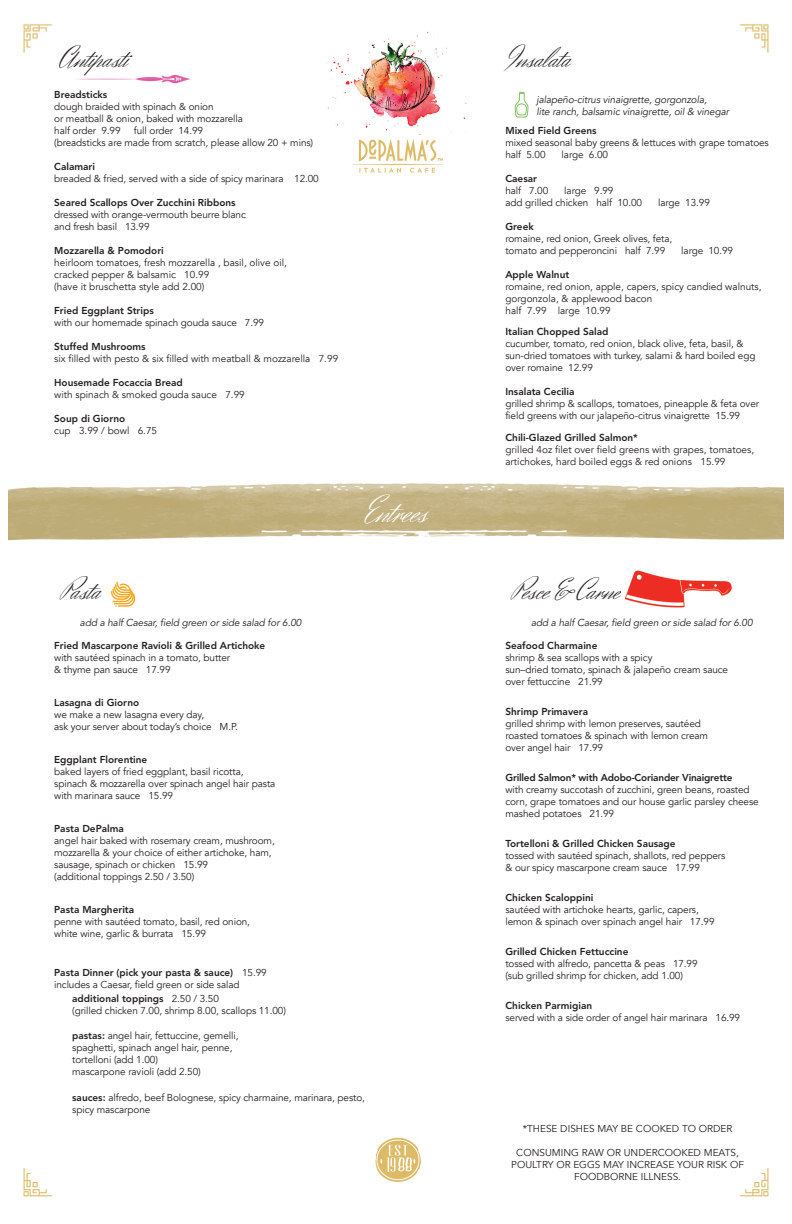
<style>
.page{position:relative;width:792px;height:1224px;background:#fff}
.page>*{position:absolute;margin:0;border:0;box-sizing:border-box;transform-origin:0 0}
.t1{font:36px "Herr Von Muellerhoff";color:#fff}
.t2{font:30px "Herr Von Muellerhoff";color:#231f20}
.t3{font:10px/12px "Avenir";letter-spacing:-.01em;color:#231f20}
.t4{font:800 10px "Avenir LT Std";color:#231f20}
.t5{font:italic 10px "Avenir LT Std";letter-spacing:-.01em;color:#231f20}
.t6{font:italic 10px/12.7px "Avenir";letter-spacing:-.01em;color:#231f20}
.t7{font:800 10px "Avenir LT Std";letter-spacing:-.02em;color:#231f20}
.s1{font-family:"Avenir";font-weight:400}
.s2{font-family:"Avenir LT Std";font-weight:800}
</style>
<div class="page">
<img style="left:23px;top:1137px;width:746px;height:60px">
<img style="left:23px;top:24px;width:746px;height:149px">
<img style="left:9px;top:483px;width:774px;height:58px">
<img style="left:110px;top:582px;width:26px;height:25px">
<img style="left:624px;top:570px;width:108px;height:38px">
<h2 class="t2" style="left:60px;top:39px;width:70px">Antipasti</h2>
<p class="t4" style="left:54px;top:89px;width:55px">Breadsticks</p>
<p class="t3" style="left:54px;top:101px;width:190px">dough braided with spinach &amp; onion<br>or meatball &amp; onion, baked with mozzarella half order 9.99</p>
<p class="t3" style="left:54px;top:125px;width:261px;text-indent:80px">full order 14.99<br>(breadsticks are made from scratch, please allow 20 + mins)</p>
<p class="t4" style="left:54px;top:161px;width:42px">Calamari</p>
<p class="t3" style="left:54px;top:173px;width:266px">breaded &amp; fried, served with a side of spicy marinara 12.00</p>
<p class="t4" style="left:54px;top:197px;width:183px">Seared Scallops Over Zucchini Ribbons</p>
<p class="t3" style="left:54px;top:209px;width:193px">dressed with orange-vermouth beurre blanc and fresh basil 13.99</p>
<p class="t4" style="left:54px;top:245px;width:111px">Mozzarella &amp; Pomodori</p>
<p class="t3" style="left:54px;top:257px;width:234px">heirloom tomatoes, fresh mozzarella , basil, olive oil, cracked pepper &amp; balsamic 10.99<br>(have it bruschetta style add 2.00)</p>
<p class="t4" style="left:54px;top:305px;width:101px">Fried Eggplant Strips</p>
<p class="t3" style="left:54px;top:317px;width:211px">with our homemade spinach gouda sauce 7.99</p>
<p class="t4" style="left:54px;top:341px;width:93px">Stuffed Mushrooms</p>
<p class="t3" style="left:54px;top:353px;width:286px">six filled with pesto &amp; six filled with meatball &amp; mozzarella 7.99</p>
<p class="t4" style="left:54px;top:377px;width:130px">Housemade Focaccia Bread</p>
<p class="t3" style="left:54px;top:389px;width:192px">with spinach &amp; smoked gouda sauce 7.99</p>
<p class="t4" style="left:54px;top:413px;width:73px">Soup di Giorno</p>
<p class="t3" style="left:54px;top:425px;width:105px">cup 3.99 / bowl 6.75</p>
<h2 class="t2" style="left:505px;top:39px;width:67px">Insalata</h2>
<p class="t6" style="left:536px;top:93px;width:194px">jalapeño-citrus vinaigrette, gorgonzola,<br>lite ranch, balsamic vinaigrette, oil &amp; vinegar</p>
<p class="t4" style="left:505px;top:125px;width:93px">Mixed Field Greens</p>
<p class="t3" style="left:505px;top:137px;width:265px">mixed seasonal baby greens &amp; lettuces with grape tomatoes half 5.00</p>
<p class="t3" style="left:562px;top:149px;width:48px">large 6.00</p>
<p class="t4" style="left:505px;top:173px;width:33px">Caesar</p>
<p class="t3" style="left:505px;top:185px;width:44px">half 7.00</p>
<p class="t3" style="left:505px;top:185px;width:138px;text-indent:59px">large 9.99<br>add grilled chicken half 10.00</p>
<p class="t3" style="left:658px;top:197px;width:53px">large 13.99</p>
<p class="t4" style="left:505px;top:221px;width:30px">Greek</p>
<p class="t3" style="left:505px;top:233px;width:168px">romaine, red onion, Greek olives, feta, tomato and pepperoncini half 7.99</p>
<p class="t3" style="left:681px;top:245px;width:53px">large 10.99</p>
<p class="t4" style="left:505px;top:269px;width:65px">Apple Walnut</p>
<p class="t3" style="left:505px;top:281px;width:258px">romaine, red onion, apple, capers, spicy candied walnuts, gorgonzola, &amp; applewood bacon<br>half 7.99 large 10.99</p>
<p class="t4" style="left:505px;top:326px;width:104px">Italian Chopped Salad</p>
<p class="t3" style="left:505px;top:338px;width:252px">cucumber, tomato, red onion, black olive, feta, basil, &amp; sun-dried tomatoes with turkey, salami &amp; hard boiled egg over romaine 12.99</p>
<p class="t4" style="left:505px;top:386px;width:71px">Insalata Cecilia</p>
<p class="t3" style="left:505px;top:398px;width:255px">grilled shrimp &amp; scallops, tomatoes, pineapple &amp; feta over field greens with our jalapeño-citrus vinaigrette 15.99</p>
<p class="t4" style="left:505px;top:431px;width:134px">Chili-Glazed Grilled Salmon*</p>
<p class="t3" style="left:505px;top:443px;width:250px">grilled 4oz filet over field greens with grapes, tomatoes, artichokes, hard boiled eggs &amp; red onions 15.99</p>
<h1 class="t1" style="left:365px;top:489px;width:64px">Entrees</h1>
<h2 class="t2" style="left:60px;top:572px;width:42px">Pasta</h2>
<h2 class="t2" style="left:511px;top:572px;width:110px">Pesce &amp; Carne</h2>
<p class="t5" style="left:80px;top:616px;width:223px">add a half Caesar, field green or side salad for 6.00</p>
<p class="t5" style="left:531px;top:616px;width:223px">add a half Caesar, field green or side salad for 6.00</p>
<p class="t4" style="left:54px;top:640px;width:213px">Fried Mascarpone Ravioli &amp; Grilled Artichoke</p>
<p class="t3" style="left:54px;top:652px;width:178px">with sautéed spinach in a tomato, butter &amp; thyme pan sauce 17.99</p>
<p class="t4" style="left:54px;top:697px;width:86px">Lasagna di Giorno</p>
<p class="t3" style="left:54px;top:709px;width:185px">we make a new lasagna every day,<br>ask your server about today’s choice M.P.</p>
<p class="t4" style="left:54px;top:754px;width:95px">Eggplant Florentine</p>
<p class="t3" style="left:54px;top:766px;width:223px">baked layers of fried eggplant, basil ricotta, spinach &amp; mozzarella over spinach angel hair pasta with marinara sauce 15.99</p>
<p class="t4" style="left:54px;top:823px;width:71px">Pasta DePalma</p>
<p class="t3" style="left:54px;top:835px;width:222px">angel hair baked with rosemary cream, mushroom, mozzarella &amp; your choice of either artichoke, ham, sausage, spinach or chicken 15.99<br>(additional toppings 2.50 / 3.50)</p>
<p class="t4" style="left:54px;top:904px;width:82px">Pasta Margherita</p>
<p class="t3" style="left:54px;top:916px;width:197px">penne with sautéed tomato, basil, red onion, white wine, garlic &amp; burrata 15.99</p>
<p class="t4" style="left:54px;top:967px;width:214px">Pasta Dinner (pick your pasta &amp; sauce) <span class="s1">15.99</span></p>
<p class="t3" style="left:54px;top:979px;width:187px">includes a Caesar, field green or side salad</p>
<p class="t4" style="left:72px;top:993px;width:148px">additional toppings <span class="s1">2.50 / 3.50</span></p>
<p class="t3" style="left:72px;top:1005px;width:215px">(grilled chicken 7.00, shrimp 8.00, scallops 11.00)</p>
<p class="t3" style="left:72px;top:1030px;width:168px"><span class="s2">pastas:</span> angel hair, fettuccine, gemelli, spaghetti, spinach angel hair, penne, tortelloni (add 1.00)<br>mascarpone ravioli (add 2.50)</p>
<p class="t3" style="left:72px;top:1092px;width:294px"><span class="s2">sauces:</span> alfredo, beef Bolognese, spicy charmaine, marinara, pesto, spicy mascarpone</p>
<p class="t4" style="left:505px;top:640px;width:94px">Seafood Charmaine</p>
<p class="t3" style="left:505px;top:652px;width:224px">shrimp &amp; sea scallops with a spicy<br>sun–dried tomato, spinach &amp; jalapeño cream sauce over fettuccine 21.99</p>
<p class="t4" style="left:505px;top:706px;width:84px">Shrimp Primavera</p>
<p class="t3" style="left:505px;top:718px;width:204px">grilled shrimp with lemon preserves, sautéed roasted tomatoes &amp; spinach with lemon cream over angel hair 17.99</p>
<p class="t7" style="left:505px;top:772px;width:229px">Grilled Salmon* with Adobo-Coriander Vinaigrette</p>
<p class="t3" style="left:505px;top:784px;width:255px">with creamy succotash of zucchini, green beans, roasted corn, grape tomatoes and our house garlic parsley cheese mashed potatoes 21.99</p>
<p class="t4" style="left:505px;top:838px;width:172px">Tortelloni &amp; Grilled Chicken Sausage</p>
<p class="t3" style="left:505px;top:850px;width:221px">tossed with sautéed spinach, shallots, red peppers &amp; our spicy mascarpone cream sauce 17.99</p>
<p class="t4" style="left:505px;top:892px;width:89px">Chicken Scaloppini</p>
<p class="t3" style="left:505px;top:904px;width:211px">sautéed with artichoke hearts, garlic, capers, lemon &amp; spinach over spinach angel hair 17.99</p>
<p class="t4" style="left:505px;top:946px;width:125px">Grilled Chicken Fettuccine</p>
<p class="t3" style="left:505px;top:958px;width:194px">tossed with alfredo, pancetta &amp; peas 17.99 (sub grilled shrimp for chicken, add 1.00)</p>
<p class="t4" style="left:505px;top:1000px;width:88px">Chicken Parmigian</p>
<p class="t3" style="left:505px;top:1012px;width:236px">served with a side order of angel hair marinara 16.99</p>
<p class="t3" style="left:523px;top:1123px;width:211px">*THESE DISHES MAY BE COOKED TO ORDER</p>
<p class="t3" style="left:511px;top:1147px;width:234px;text-align:center">CONSUMING RAW OR UNDERCOOKED MEATS,<br>POULTRY OR EGGS MAY INCREASE YOUR RISK OF<br>FOODBORNE ILLNESS.</p>
</div>
